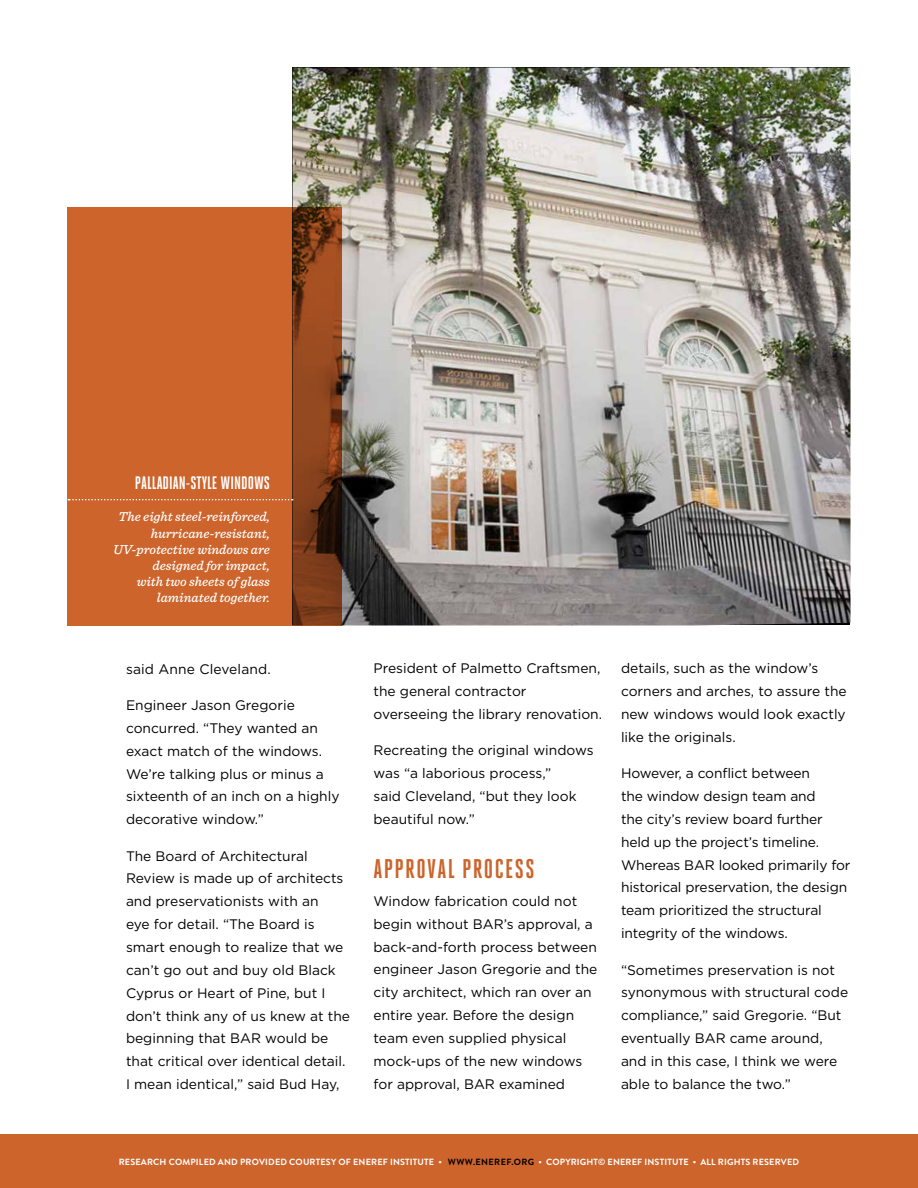
<style>
.page{position:relative;width:918px;height:1188px;background:#fff}
.page>*{position:absolute;margin:0;border:0;box-sizing:border-box;transform-origin:0 0}
.t1{font:700 27px "Heroic Condensed";letter-spacing:.05em;color:#cc642c}
.t2{font:700 18px "Heroic Condensed";color:#fff}
.t3{font:13.8px/23px "Gotham HTF";color:#000}
.t4{font:italic 500 13.5px/16.2px "Sentinel";color:#fff;text-align:right}
.t5{font:700 9px "Brandon Grotesque";letter-spacing:.02em;color:#fff}
.s1{color:#000}
</style>
<div class="page">
<div style="left:0;top:1134px;width:918px;height:54px;background:#cc642c"></div>
<img style="left:292px;top:68px;width:558px;height:558px">
<svg style="left:68px;top:207px;width:274px;height:419px;background:#bd5c28"></svg>
<svg style="left:68px;top:499px;width:225px;height:1px"></svg>
<h2 class="t2" style="left:135px;top:473px;width:137px">PALLADIAN-STYLE WINDOWS</h2>
<p class="t4" style="left:113px;top:508px;width:158px">The eight steel-reinforced, hurricane-resistant,<br>UV-protective windows are designed for impact,<br>with two sheets of glass laminated together.</p>
<p class="t3" style="left:126px;top:657px;width:146px">said Anne Cleveland.</p>
<p class="t3" style="left:126px;top:694px;width:215px">Engineer Jason Gregorie concurred. “They wanted an exact match of the windows.<br>We’re talking plus or minus a sixteenth of an inch on a highly decorative window.”</p>
<p class="t3" style="left:126px;top:844px;width:226px">The Board of Architectural<br>Review is made up of architects and preservationists with an<br>eye for detail. “The Board is smart enough to realize that we can’t go out and buy old Black<br>Cyprus or Heart of Pine, but I don’t think any of us knew at the beginning that BAR would be that critical over identical detail.<br>I mean identical,” said Bud Hay,</p>
<p class="t3" style="left:374px;top:656px;width:230px">President of Palmetto Craftsmen, the general contractor overseeing the library renovation.</p>
<p class="t3" style="left:374px;top:739px;width:222px">Recreating the original windows was “a laborious process,”<br>said Cleveland, “but they look beautiful now.”</p>
<h1 class="t1" style="left:374px;top:854px;width:163px">APPROVAL PROCESS</h1>
<p class="t3" style="left:374px;top:889px;width:225px">Window fabrication could not begin without BAR’s approval, a back-and-forth process between engineer Jason Gregorie and the city architect, which ran over an entire year. Before the design team even supplied physical mock-ups of the new windows for approval, BAR examined</p>
<p class="t3" style="left:621px;top:656px;width:227px">details, such as the window’s corners and arches, to assure the new windows would look exactly like the originals.</p>
<p class="t3" style="left:621px;top:761px;width:231px">However, a conflict between<br>the window design team and<br>the city’s review board further held up the project’s timeline.<br>Whereas BAR looked primarily for historical preservation, the design team prioritized the structural integrity of the windows.</p>
<p class="t3" style="left:621px;top:958px;width:229px">“Sometimes preservation is not synonymous with structural code compliance,” said Gregorie. “But eventually BAR came around, and in this case, I think we were able to balance the two.”</p>
<p class="t5" style="left:119px;top:1156px;width:682px">RESEARCH COMPILED AND PROVIDED COURTESY OF ENEREF INSTITUTE • <span class="s1">WWW.ENEREF.ORG</span> • COPYRIGHT© ENEREF INSTITUTE • ALL RIGHTS RESERVED</p>
</div>
